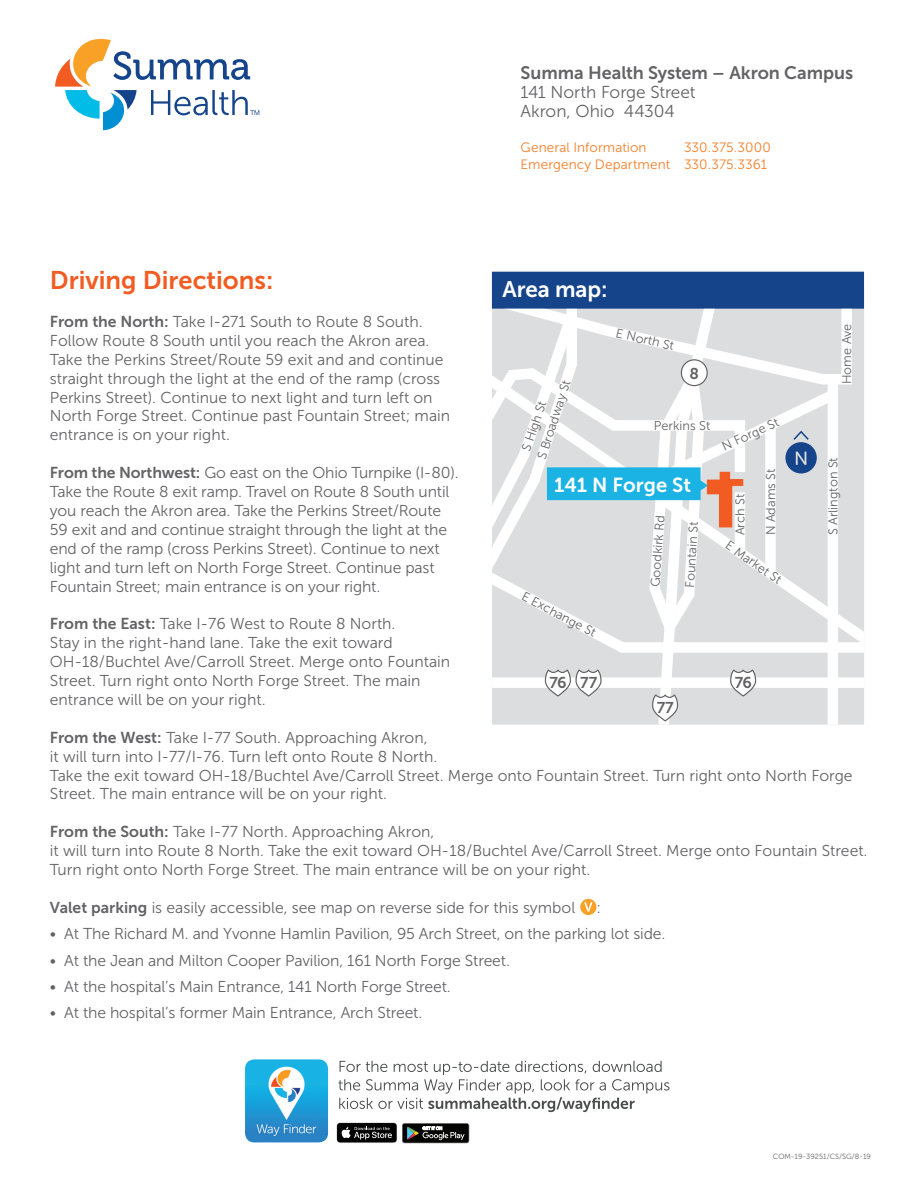
<style>
.page{position:relative;width:918px;height:1188px;background:#fff}
.page>*{position:absolute;margin:0;border:0;box-sizing:border-box;transform-origin:0 0}
.t1{font:25.5px "Museo Sans 700";color:#f25b21}
.t2{font:22.5px "Museo Sans 700";letter-spacing:-.005em;color:#fff}
.t3{font:20.25px "Museo Sans 700";color:#fff}
.t4{font:18px "Museo Sans 700";letter-spacing:-.005em;color:#636366}
.t5{font:17.25px/19.2px "Museo Sans 300";letter-spacing:-.005em;color:#636366}
.t6{font:15.75px/18.9px "Museo Sans 300";color:#636366}
.t7{font:15.6px "Museo Sans 700";letter-spacing:-.025em;color:#636366}
.t8{font:13.5px/16.8px "Museo Sans 300";letter-spacing:.01em;color:#f47f28;text-align:right}
.t9{font:12.75px "Museo Sans 300";color:#636366}
.t10{font:7.5px "Museo Sans 300";color:#636366}
.s1{font-family:"Museo Sans 700"}
</style>
<div class="page">
<svg style="left:55px;top:39px;width:204px;height:91px"></svg>
<div style="left:492px;top:272px;width:372px;height:37px;background:#15448b"></div>
<svg style="left:492px;top:309px;width:372px;height:416px"></svg>
<div style="left:580px;top:899px;width:16px;height:16px;background:#f9a026;border-radius:50%"></div>
<svg style="left:584px;top:902px;width:9px;height:10px"></svg>
<img style="left:245px;top:1059px;width:83px;height:83px">
<svg style="left:337px;top:1123px;width:132px;height:20px"></svg>
<svg style="left:339px;top:1061px;width:331px;height:51px"></svg>
<p class="t4" style="left:521px;top:63px;width:334px">Summa Health System – Akron Campus</p>
<p class="t5" style="left:521px;top:83px;width:176px">141 North Forge Street<br>Akron, Ohio 44304</p>
<p class="t8" style="left:521px;top:139px;width:128px">General Information</p>
<p class="t8" style="left:521px;top:139px;width:252px">330.375.3000<br>Emergency Department 330.375.3361</p>
<h1 class="t1" style="left:50px;top:266px;width:225px">Driving Directions:</h1>
<p class="t6" style="left:50px;top:312px;width:402px"><span class="s1">From the North:</span> Take I-271 South to Route 8 South.<br>Follow Route 8 South until you reach the Akron area.<br>Take the Perkins Street/Route 59 exit and and continue straight through the light at the end of the ramp (cross Perkins Street). Continue to next light and turn left on North Forge Street. Continue past Fountain Street; main entrance is on your right.</p>
<p class="t6" style="left:50px;top:463px;width:410px"><span class="s1">From the Northwest:</span> Go east on the Ohio Turnpike (I-80).<br>Take the Route 8 exit ramp. Travel on Route 8 South until you reach the Akron area. Take the Perkins Street/Route 59 exit and and continue straight through the light at the end of the ramp (cross Perkins Street). Continue to next light and turn left on North Forge Street. Continue past Fountain Street; main entrance is on your right.</p>
<p class="t6" style="left:50px;top:615px;width:402px"><span class="s1">From the East:</span> Take I-76 West to Route 8 North.<br>Stay in the right-hand lane. Take the exit toward OH-18/Buchtel Ave/Carroll Street. Merge onto Fountain Street. Turn right onto North Forge Street. The main entrance will be on your right.</p>
<p class="t6" style="left:50px;top:728px;width:804px"><span class="s1">From the West:</span> Take I-77 South. Approaching Akron,<br>it will turn into I-77/I-76. Turn left onto Route 8 North.<br>Take the exit toward OH-18/Buchtel Ave/Carroll Street. Merge onto Fountain Street. Turn right onto North Forge Street. The main entrance will be on your right.</p>
<p class="t6" style="left:50px;top:822px;width:819px"><span class="s1">From the South:</span> Take I-77 North. Approaching Akron,<br>it will turn into Route 8 North. Take the exit toward OH-18/Buchtel Ave/Carroll Street. Merge onto Fountain Street.<br>Turn right onto North Forge Street. The main entrance will be on your right.</p>
<p class="t6" style="left:50px;top:898px;width:527px"><span class="s1">Valet parking</span> is easily accessible, see map on reverse side for this symbol</p>
<p class="t6" style="left:596px;top:898px;width:6px">:</p>
<p class="t6" style="left:50px;top:924px;width:617px">• At The Richard M. and Yvonne Hamlin Pavilion, 95 Arch Street, on the parking lot side.</p>
<p class="t6" style="left:50px;top:951px;width:461px">• At the Jean and Milton Cooper Pavilion, 161 North Forge Street.</p>
<p class="t6" style="left:50px;top:977px;width:402px">• At the hospital’s Main Entrance, 141 North Forge Street.</p>
<p class="t6" style="left:50px;top:1004px;width:374px">• At the hospital’s former Main Entrance, Arch Street.</p>
<h2 class="t2" style="left:503px;top:277px;width:107px">Area map:</h2>
<p class="t9" style="left:840px;top:384px;width:62px;rotate:-90deg">Home Ave</p>
<p class="t9" style="left:618px;top:326px;width:61px;rotate:13deg">E North St</p>
<p class="t7" style="left:690px;top:365px;width:11px">8</p>
<p class="t9" style="left:535px;top:457px;width:84px;rotate:-72deg">S Broadway St</p>
<p class="t9" style="left:519px;top:448px;width:54px;rotate:-71deg">S High St</p>
<p class="t9" style="left:720px;top:441px;width:63px;rotate:-25deg">N Forge St</p>
<p class="t9" style="left:654px;top:419px;width:58px">Perkins St</p>
<p class="t9" style="left:826px;top:535px;width:80px;rotate:-90deg">S Arlington St</p>
<p class="t9" style="left:764px;top:535px;width:68px;rotate:-90deg">N Adams St</p>
<p class="t3" style="left:554px;top:474px;width:139px">141 N Forge St</p>
<p class="t9" style="left:733px;top:535px;width:43px;rotate:-90deg">Arch St</p>
<p class="t9" style="left:648px;top:587px;width:74px;rotate:-86deg">Goodkirk Rd</p>
<p class="t9" style="left:683px;top:587px;width:67px;rotate:-87deg">Fountain St</p>
<p class="t9" style="left:731px;top:538px;width:66px;rotate:35deg">E Market St</p>
<p class="t9" style="left:526px;top:589px;width:83px;rotate:28deg">E Exchange St</p>
<p class="t7" style="left:550px;top:674px;width:49px">76 77</p>
<p class="t7" style="left:735px;top:674px;width:19px">76</p>
<p class="t7" style="left:657px;top:699px;width:18px">77</p>
<p class="t10" style="left:773px;top:1152px;width:100px">COM-19-39251/CS/SG/8-19</p>
</div>
